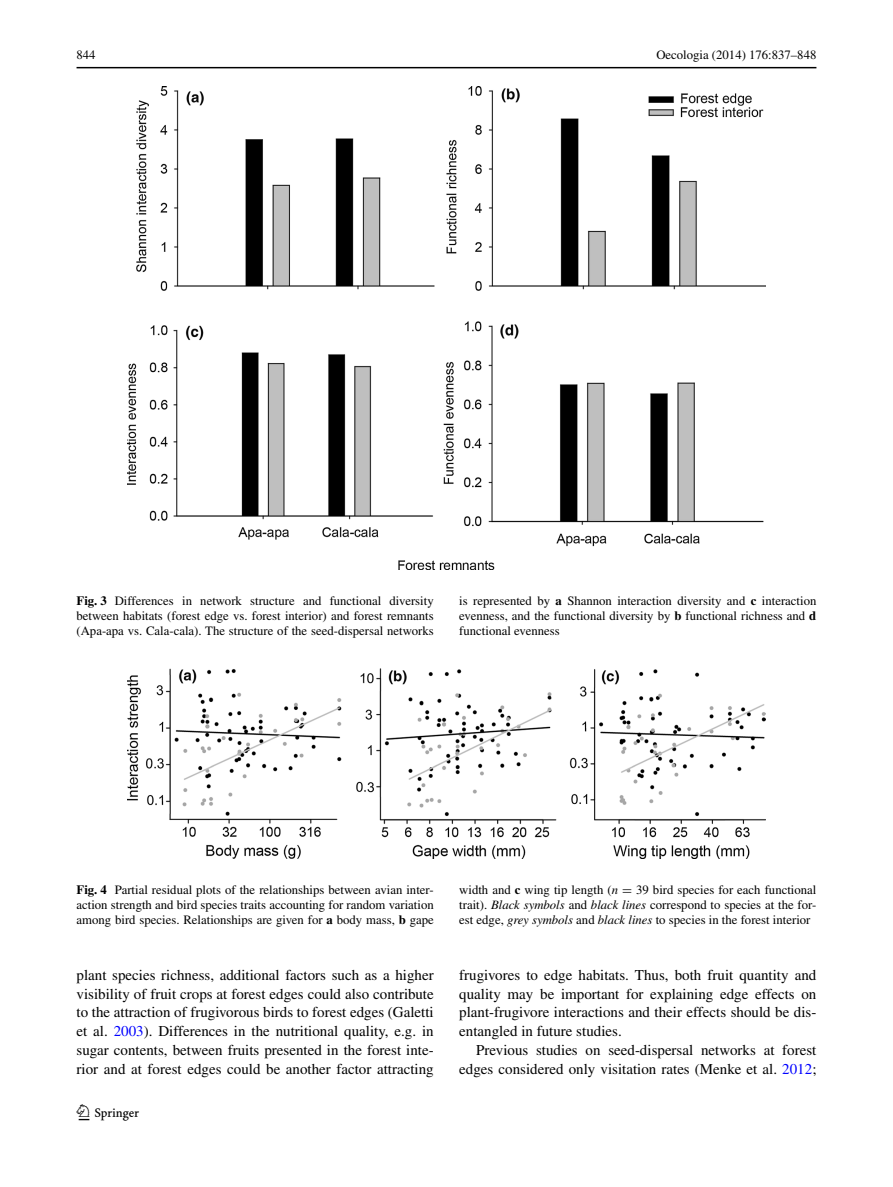
<style>
.page{position:relative;width:893px;height:1187px;background:#fff}
.page>*{position:absolute;margin:0;border:0;box-sizing:border-box;transform-origin:0 0}
.t1{font:22.5px "Springnew";color:#000}
.t2{font:15px/18.8px "Times";color:#000;text-align:justify}
.t3{font:12.75px/15px "Times";color:#000;text-align:justify}
.s1{font-weight:700}
.s2{font-style:italic}
.s3{font-family:"MTSY"}
.s4{color:#00f}
</style>
<div class="page">
<hr style="left:77px;top:67px;width:739px;height:1px;background:#000">
<img style="left:127px;top:87px;width:638px;height:483px">
<img style="left:128px;top:668px;width:637px;height:190px">
<p class="t3" style="left:77px;top:48px;width:21px">844</p>
<p class="t3" style="left:656px;top:48px;width:162px">Oecologia (2014) 176:837–848</p>
<p class="t3" style="left:77px;top:593px;width:359px"><span class="s1">Fig. 3</span> Differences in network structure and functional diversity between habitats (forest edge vs. forest interior) and forest remnants (Apa-apa vs. Cala-cala). The structure of the seed-dispersal networks</p>
<p class="t3" style="left:459px;top:593px;width:359px">is represented by <span class="s1">a</span> Shannon interaction diversity and <span class="s1">c</span> interaction evenness, and the functional diversity by <span class="s1">b</span> functional richness and <span class="s1">d </span>functional evenness</p>
<p class="t3" style="left:77px;top:881px;width:359px"><span class="s1">Fig. 4</span> Partial residual plots of the relationships between avian inter&shy;action strength and bird species traits accounting for random variation among bird species. Relationships are given for <span class="s1">a</span> body mass, <span class="s1">b</span> gape</p>
<p class="t3" style="left:459px;top:881px;width:359px">width and <span class="s1">c</span> wing tip length (<span class="s2">n</span> <span class="s3">=</span> 39 bird species for each functional trait). <span class="s2">Black symbols</span> and <span class="s2">black lines</span> correspond to species at the for&shy;est edge, <span class="s2">grey symbols</span> and <span class="s2">black lines</span> to species in the forest interior</p>
<p class="t2" style="left:77px;top:965px;width:359px">plant species richness, additional factors such as a higher visibility of fruit crops at forest edges could also contribute to the attraction of frugivorous birds to forest edges (Galetti et al. <span class="s4">2003</span>). Differences in the nutritional quality, e.g. in sugar contents, between fruits presented in the forest inte&shy;rior and at forest edges could be another factor attracting</p>
<p class="t2" style="left:459px;top:965px;width:359px">frugivores to edge habitats. Thus, both fruit quantity and quality may be important for explaining edge effects on plant-frugivore interactions and their effects should be dis&shy;entangled in future studies.</p>
<p class="t2" style="left:459px;top:1040px;width:359px;text-align:right">Previous studies on seed-dispersal networks at forest edges considered only visitation rates (Menke et al. <span class="s4">2012</span>;</p>
<h1 class="t1" style="left:79px;top:1104px;width:62px">1 3</h1>
</div>
